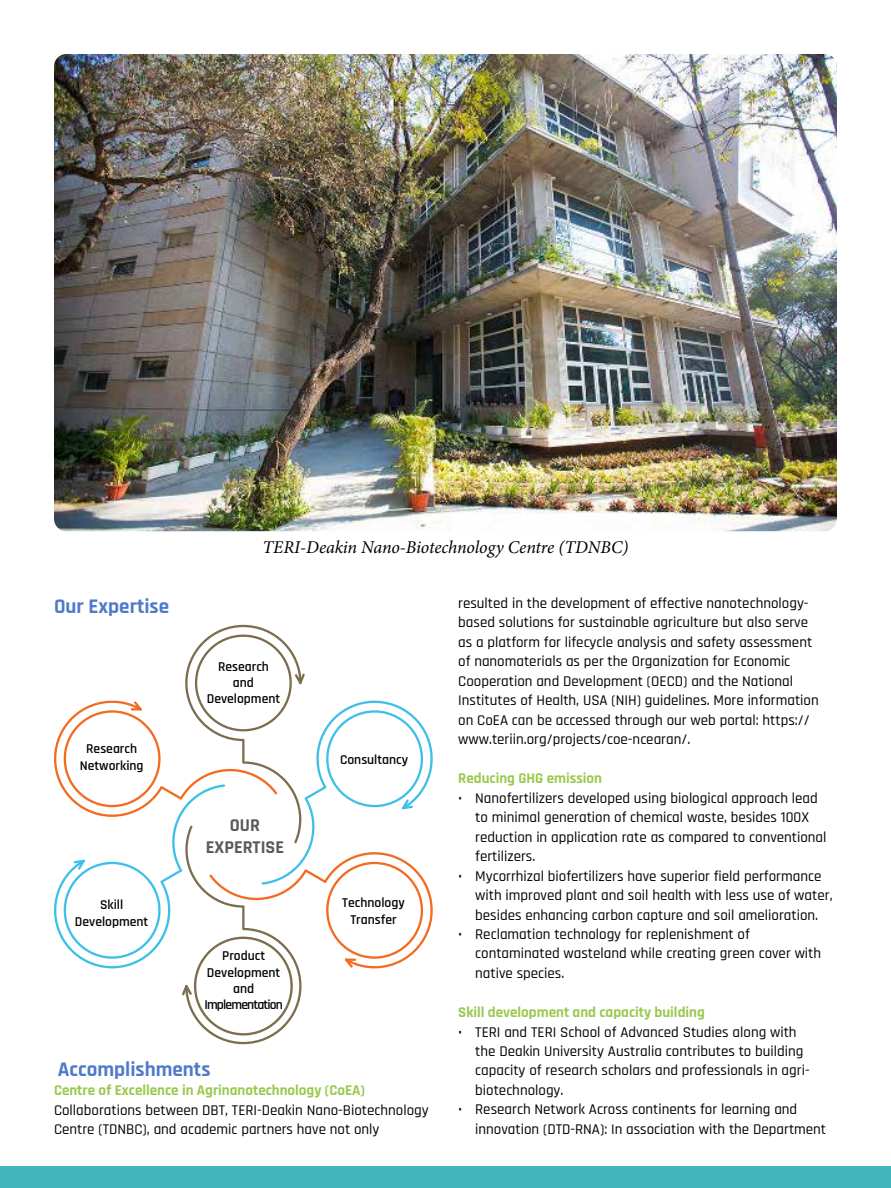
<style>
.page{position:relative;width:891px;height:1188px;background:#fff}
.page>*{position:absolute;margin:0;border:0;box-sizing:border-box;transform-origin:0 0}
.t1{font:700 21px "Rajdhani";color:#4f7ac9}
.t2{font:700 18.15px/21.8px "Rajdhani";color:#585a5b;text-align:center}
.t3{font:italic 18px "Minion Pro";letter-spacing:-.005em;color:#000}
.t4{font:500 15px/19.5px "Rajdhani";color:#000}
.t5{font:700 15px "Rajdhani";color:#99c94f}
.t6{font:600 13.65px/16.4px "Rajdhani";color:#000;text-align:center}
</style>
<div class="page">
<svg style="left:54px;top:625px;width:379px;height:419px"></svg>
<div style="left:0;top:1167px;width:891px;height:21px;background:#43b6bb"></div>
<img style="left:54px;top:54px;width:783px;height:477px">
<p class="t3" style="left:262px;top:535px;width:368px">TERI-Deakin Nano-Biotechnology Centre (TDNBC)</p>
<h1 class="t1" style="left:54px;top:594px;width:117px">Our Expertise</h1>
<p class="t4" style="left:458px;top:593px;width:362px">resulted in the development of effective nanotechnology&shy;based solutions for sustainable agriculture but also serve as a platform for lifecycle analysis and safety assessment of nanomaterials as per the Organization for Economic Cooperation and Development (OECD) and the National Institutes of Health, USA (NIH) guidelines. More information on CoEA can be accessed through our web portal: https:// www.teriin.org/projects/coe-ncearan/.</p>
<p class="t5" style="left:458px;top:769px;width:145px">Reducing GHG emission</p>
<p class="t4" style="left:475px;top:788px;width:353px;text-indent:-17px">• Nanofertilizers developed using biological approach lead to minimal generation of chemical waste, besides 100X reduction in application rate as compared to conventional fertilizers.</p>
<p class="t4" style="left:475px;top:866px;width:359px;text-indent:-17px">• Mycorrhizal biofertilizers have superior field performance with improved plant and soil health with less use of water, besides enhancing carbon capture and soil amelioration.</p>
<p class="t4" style="left:475px;top:925px;width:347px;text-indent:-17px">• Reclamation technology for replenishment of contaminated wasteland while creating green cover with native species.</p>
<p class="t5" style="left:458px;top:1003px;width:248px">Skill development and capacity building</p>
<p class="t4" style="left:475px;top:1022px;width:336px;text-indent:-17px">• TERI and TERI School of Advanced Studies along with the Deakin University Australia contributes to building capacity of research scholars and professionals in agri&shy;biotechnology.</p>
<p class="t4" style="left:475px;top:1100px;width:352px;text-indent:-17px">• Research Network Across continents for learning and innovation (DTD-RNA): In association with the Department</p>
<p class="t6" style="left:207px;top:659px;width:75px">Research and<br>Development</p>
<p class="t6" style="left:80px;top:742px;width:65px">Research<br>Networking</p>
<p class="t6" style="left:340px;top:752px;width:70px">Consultancy</p>
<p class="t2" style="left:206px;top:814px;width:80px">OUR<br>EXPERTISE</p>
<p class="t6" style="left:342px;top:896px;width:64px">Technology<br>Transfer</p>
<p class="t6" style="left:75px;top:898px;width:75px">Skill<br>Development</p>
<p class="t6" style="left:204px;top:949px;width:80px">Product<br>Development and<br>Implementation</p>
<h1 class="t1" style="left:58px;top:1056px;width:154px">Accomplishments</h1>
<p class="t5" style="left:54px;top:1081px;width:313px">Centre of Excellence in Agrinanotechnology (CoEA)</p>
<p class="t4" style="left:54px;top:1100px;width:376px">Collaborations between DBT, TERI-Deakin Nano-Biotechnology<br>Centre (TDNBC), and academic partners have not only</p>
</div>
